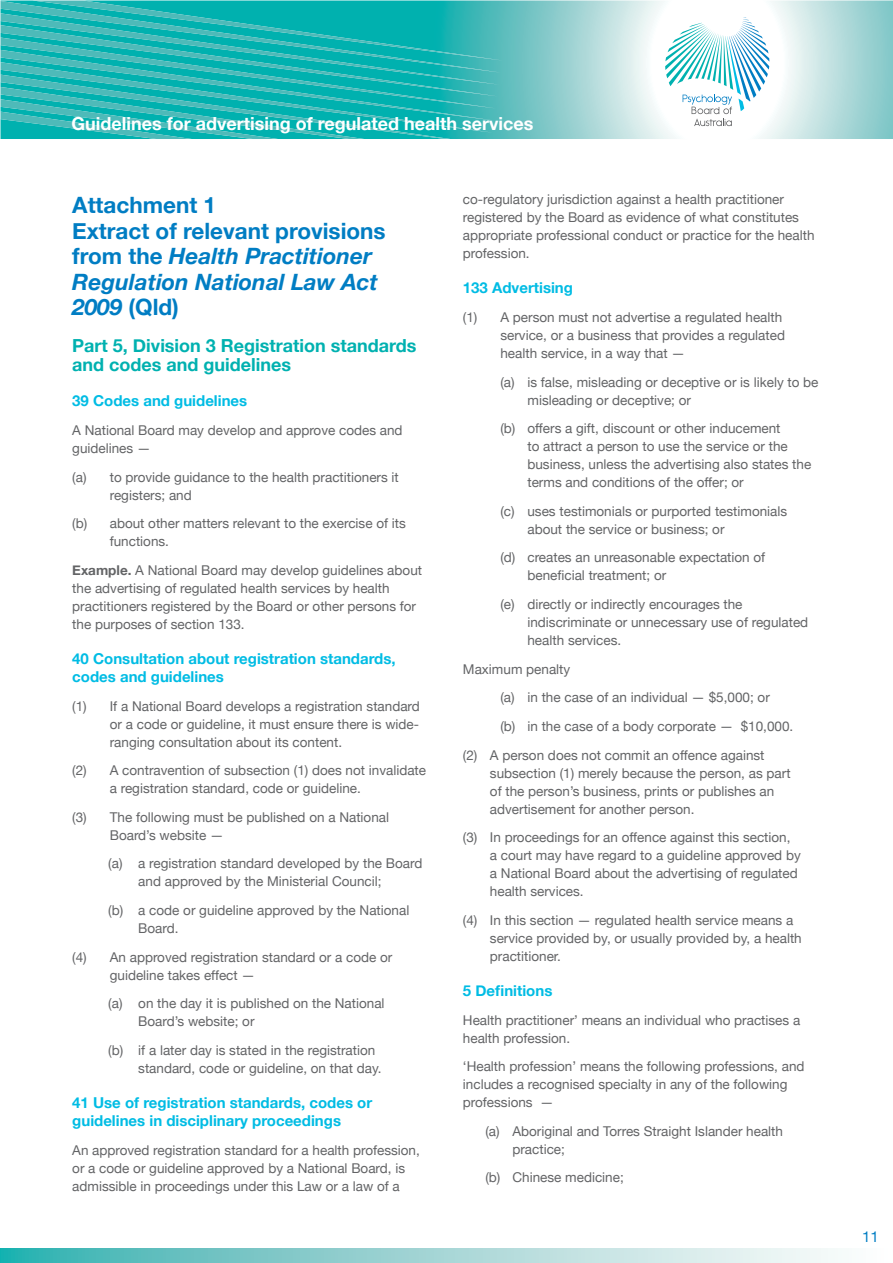
<style>
.page{position:relative;width:893px;height:1263px;background:#fff}
.page>*{position:absolute;margin:0;border:0;box-sizing:border-box;transform-origin:0 0}
.t1{font:700 22.5px/25.5px "Helvetica Neue";color:#007dc3}
.t2{font:700 18px/19.5px "Helvetica Neue";color:#00b1b0}
.t3{font:700 18px "Helvetica Neue";color:#fff}
.t4{font:700 15px/18px "Helvetica Neue";color:#00bce4}
.t5{font:15px "Helvetica Neue";color:#007dc3}
.t6{font:13.5px/18px "Helvetica Neue";color:#636466}
.s1{font-style:italic}
.s2{font-weight:700}
</style>
<div class="page">
<svg style="left:503px;top:1px;width:390px;height:138px"></svg>
<svg style="left:1px;top:1px;width:502px;height:138px;background:#21b5b4"></svg>
<svg style="left:1px;top:1249px;width:834px;height:14px;background:#9bd4d4"></svg>
<svg style="left:665px;top:18px;width:104px;height:108px"></svg>
<h2 class="t3" style="left:71px;top:112px;width:463px">Guidelines for advertising of regulated health services</h2>
<h1 class="t1" style="left:72px;top:192px;width:315px">Attachment 1<br>Extract of relevant provisions from the <span class="s1">Health Practitioner<br>Regulation National Law Act<br>2009</span> (Qld)</h1>
<h2 class="t2" style="left:72px;top:335px;width:346px">Part 5, Division 3 Registration standards and codes and guidelines</h2>
<p class="t4" style="left:72px;top:392px;width:176px">39 Codes and guidelines</p>
<p class="t6" style="left:72px;top:421px;width:332px">A National Board may develop and approve codes and guidelines —</p>
<p class="t6" style="left:110px;top:468px;width:291px;text-indent:-38px">(a) to provide guidance to the health practitioners it registers; and</p>
<p class="t6" style="left:110px;top:514px;width:298px;text-indent:-38px">(b) about other matters relevant to the exercise of its functions.</p>
<p class="t6" style="left:72px;top:561px;width:351px"><span class="s2">Example.</span> A National Board may develop guidelines about the advertising of regulated health services by health practitioners registered by the Board or other persons for the purposes of section 133.</p>
<p class="t4" style="left:72px;top:649px;width:325px">40 Consultation about registration standards, codes and guidelines</p>
<p class="t6" style="left:110px;top:696px;width:312px;text-align:justify;text-indent:-38px">(1) If a National Board develops a registration standard or a code or guideline, it must ensure there is wide&shy;ranging consultation about its content.</p>
<p class="t6" style="left:110px;top:761px;width:318px;text-indent:-38px">(2) A contravention of subsection (1) does not invalidate a registration standard, code or guideline.</p>
<p class="t6" style="left:110px;top:808px;width:281px;text-indent:-38px">(3) The following must be published on a National<br>Board’s website —</p>
<p class="t6" style="left:138px;top:854px;width:286px;text-indent:-30px">(a) a registration standard developed by the Board and approved by the Ministerial Council;</p>
<p class="t6" style="left:138px;top:901px;width:273px;text-indent:-30px">(b) a code or guideline approved by the National<br>Board.</p>
<p class="t6" style="left:110px;top:948px;width:284px;text-indent:-38px">(4) An approved registration standard or a code or guideline takes effect —</p>
<p class="t6" style="left:138px;top:994px;width:248px;text-indent:-30px">(a) on the day it is published on the National<br>Board’s website; or</p>
<p class="t6" style="left:138px;top:1041px;width:245px;text-indent:-30px">(b) if a later day is stated in the registration standard, code or guideline, on that day.</p>
<p class="t4" style="left:72px;top:1093px;width:302px">41 Use of registration standards, codes or guidelines in disciplinary proceedings</p>
<p class="t6" style="left:72px;top:1141px;width:349px">An approved registration standard for a health profession, or a code or guideline approved by a National Board, is admissible in proceedings under this Law or a law of a</p>
<p class="t6" style="left:463px;top:190px;width:353px">co-regulatory jurisdiction against a health practitioner registered by the Board as evidence of what constitutes appropriate professional conduct or practice for the health profession.</p>
<p class="t4" style="left:463px;top:279px;width:112px">133 Advertising</p>
<p class="t6" style="left:500px;top:308px;width:286px;text-indent:-38px">(1) A person must not advertise a regulated health service, or a business that provides a regulated health service, in a way that —</p>
<p class="t6" style="left:527px;top:372px;width:293px;text-indent:-27px">(a) is false, misleading or deceptive or is likely to be misleading or deceptive; or</p>
<p class="t6" style="left:527px;top:419px;width:285px;text-indent:-27px">(b) offers a gift, discount or other inducement<br>to attract a person to use the service or the business, unless the advertising also states the terms and conditions of the offer; or</p>
<p class="t6" style="left:527px;top:502px;width:261px;text-indent:-27px">(c) uses testimonials or purported testimonials about the service or business; or</p>
<p class="t6" style="left:527px;top:548px;width:239px;text-indent:-27px">(d) creates an unreasonable expectation of beneficial treatment; or</p>
<p class="t6" style="left:527px;top:595px;width:282px;text-indent:-27px">(e) directly or indirectly encourages the indiscriminate or unnecessary use of regulated health services.</p>
<p class="t6" style="left:463px;top:660px;width:109px">Maximum penalty</p>
<p class="t6" style="left:500px;top:688px;width:271px">(a) in the case of an individual — $5,000; or</p>
<p class="t6" style="left:500px;top:717px;width:294px">(b) in the case of a body corporate — $10,000.</p>
<p class="t6" style="left:463px;top:746px;width:303px">(2) A person does not commit an offence against</p>
<p class="t6" style="left:490px;top:763px;width:302px">subsection (1) merely because the person, as part of the person’s business, prints or publishes an advertisement for another person.</p>
<p class="t6" style="left:490px;top:828px;width:312px;text-indent:-27px">(3) In proceedings for an offence against this section, a court may have regard to a guideline approved by a National Board about the advertising of regulated health services.</p>
<p class="t6" style="left:490px;top:911px;width:313px;text-indent:-27px">(4) In this section — regulated health service means a service provided by, or usually provided by, a health practitioner.</p>
<p class="t4" style="left:463px;top:981px;width:91px">5 Definitions</p>
<p class="t6" style="left:463px;top:1010px;width:339px">Health practitioner’ means an individual who practises a health profession.</p>
<p class="t6" style="left:463px;top:1057px;width:343px">‘Health profession’ means the following professions, and includes a recognised specialty in any of the following professions —</p>
<p class="t6" style="left:512px;top:1122px;width:272px;text-indent:-27px">(a) Aboriginal and Torres Straight Islander health practice;</p>
<p class="t6" style="left:485px;top:1168px;width:140px">(b) Chinese medicine;</p>
<p class="t5" style="left:862px;top:1227px;width:18px">11</p>
</div>
